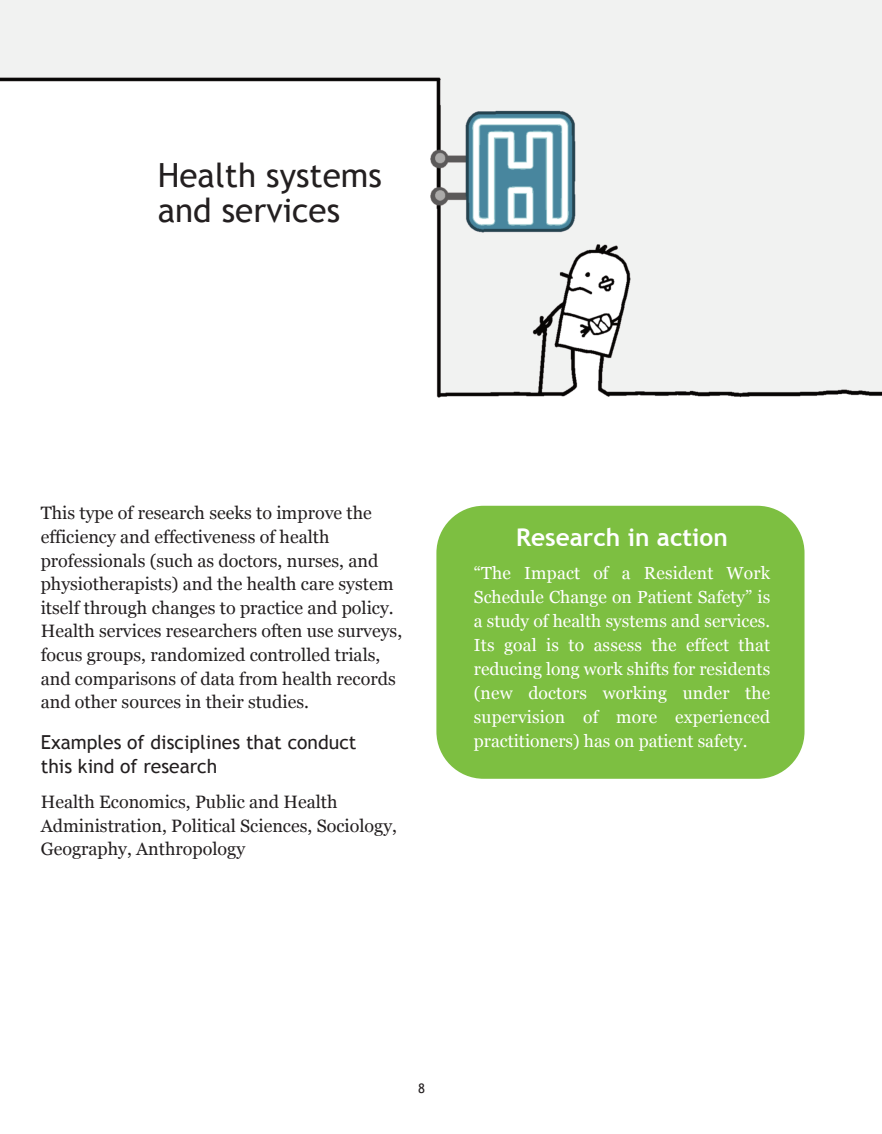
<style>
.page{position:relative;width:882px;height:1134px;background:#fff}
.page>*{position:absolute;margin:0;border:0;box-sizing:border-box;transform-origin:0 0}
.t1{font:33.25px/35px "Trebuchet MS";color:#231f20}
.t2{font:700 24.5px "Trebuchet MS";color:#fff}
.t3{font:19.25px/23.6px "Trebuchet MS";color:#231f20}
.t4{font:17.85px/23.6px "Georgia";color:#231f20}
.t5{font:17.5px/24.2px "Georgia";color:#fff;text-align:justify}
.t6{font:13.12px "Trebuchet MS";color:#231f20}
</style>
<div class="page">
<img style="left:0;top:0;width:882px;height:398px">
<div style="left:436px;top:506px;width:369px;height:273px;background:#7dbf41;border-radius:47px"></div>
<h1 class="t1" style="left:158px;top:158px;width:226px">Health systems and services</h1>
<p class="t4" style="left:41px;top:501px;width:363px">This type of research seeks to improve the efficiency and effectiveness of health professionals (such as doctors, nurses, and physiotherapists) and the health care system itself through changes to practice and policy.<br>Health services researchers often use surveys, focus groups, randomized controlled trials, and comparisons of data from health records and other sources in their studies.</p>
<p class="t3" style="left:41px;top:731px;width:317px">Examples of disciplines that conduct this kind of research</p>
<p class="t4" style="left:41px;top:790px;width:358px">Health Economics, Public and Health<br>Administration, Political Sciences, Sociology,<br>Geography, Anthropology</p>
<h2 class="t2" style="left:516px;top:523px;width:213px">Research in action</h2>
<p class="t5" style="left:474px;top:560px;width:298px">“The Impact of a Resident Work Schedule Change on Patient Safety” is a study of health systems and services.<br>Its goal is to assess the effect that reducing long work shifts for residents (new doctors working under the supervision of more experienced practitioners) has on patient safety.</p>
<p class="t6" style="left:418px;top:1081px;width:8px">8</p>
</div>
